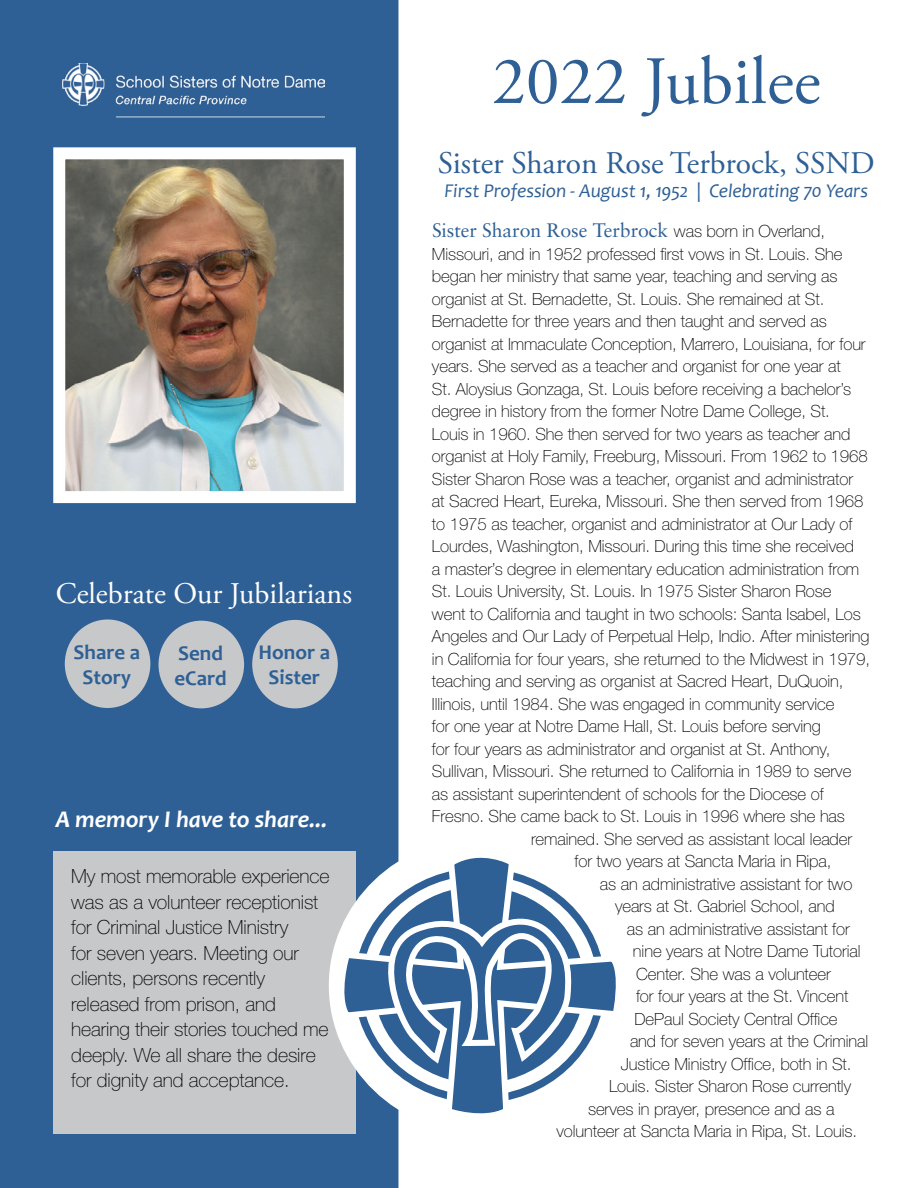
<style>
.page{position:relative;width:918px;height:1188px;background:#fff}
.page>*{position:absolute;margin:0;border:0;box-sizing:border-box;transform-origin:0 0}
.t1{font:67.5px "Adobe Garamond Pro";color:#2e6095}
.t2{font:31.5px "Adobe Garamond Pro";color:#2e6095}
.t3{font:30px "Adobe Garamond Pro";color:#fff}
.t4{font:italic 700 24px "Candara";letter-spacing:-.005em;color:#fff}
.t5{font:700 21px/25.2px "Candara";color:#2e6095;text-align:center}
.t6{font:100 19.5px/25.5px "Helvetica Neue LT Std";letter-spacing:-.005em;color:#000}
.t7{font:italic 19.5px "Candara";letter-spacing:-.005em;color:#2e6095}
.t8{font:19.5px "Sabon LT Pro";letter-spacing:-.005em;color:#2e6095}
.t9{font:100 16.8px "Helvetica Neue LT Std";letter-spacing:-.005em;color:#000}
.s1{font-family:"Helvetica Neue LT Std";font-weight:100;font-size:16.8px;color:#000}
</style>
<div class="page">
<div style="left:0;top:0;width:398px;height:1188px;background:#2f6095"></div>
<div style="left:53px;top:851px;width:303px;height:283px;background:#c7c8ca"></div>
<img style="left:66px;top:160px;width:277px;height:330px">
<div style="left:53px;top:147px;width:303px;height:356px;border:12px solid #fff"></div>
<div style="left:159px;top:621px;width:85px;height:87px;background:#c7c8ca;border-radius:50%"></div>
<div style="left:252px;top:620px;width:86px;height:88px;background:#c7c8ca;border-radius:50%"></div>
<div style="left:65px;top:620px;width:85px;height:88px;background:#c7c8ca;border-radius:50%"></div>
<svg style="left:335px;top:756px;width:281px;height:432px"></svg>
<svg style="left:362px;top:907px;width:214px;height:189px"></svg>
<img style="left:62px;top:63px;width:263px;height:59px">
<h3 class="t3" style="left:56px;top:576px;width:298px">Celebrate Our Jubilarians</h3>
<p class="t5" style="left:74px;top:639px;width:68px">Share a<br>Story</p>
<p class="t5" style="left:174px;top:640px;width:54px;text-align:left">Send eCard</p>
<p class="t5" style="left:258px;top:640px;width:73px">Honor a<br>Sister</p>
<h3 class="t4" style="left:56px;top:805px;width:273px">A memory I have to share...</h3>
<p class="t6" style="left:71px;top:864px;width:260px">My most memorable experience was as a volunteer receptionist for Criminal Justice Ministry<br>for seven years. Meeting our clients, persons recently released from prison, and hearing their stories touched me deeply. We all share the desire for dignity and acceptance.</p>
<h1 class="t1" style="left:492px;top:41px;width:330px">2022 Jubilee</h1>
<h2 class="t2" style="left:438px;top:145px;width:438px">Sister Sharon Rose Terbrock, SSND</h2>
<p class="t7" style="left:445px;top:179px;width:425px">First Profession - August 1, 1952 | Celebrating 70 Years</p>
<p class="t8" style="left:432px;top:218px;width:395px">Sister Sharon Rose Terbrock <span class="s1">was born in Overland,</span></p>
<p class="t9" style="left:432px;top:244px;width:412px">Missouri, and in 1952 professed first vows in St. Louis. She</p>
<p class="t9" style="left:432px;top:267px;width:407px">began her ministry that same year, teaching and serving as</p>
<p class="t9" style="left:432px;top:289px;width:394px">organist at St. Bernadette, St. Louis. She remained at St.</p>
<p class="t9" style="left:432px;top:312px;width:397px">Bernadette for three years and then taught and served as</p>
<p class="t9" style="left:432px;top:334px;width:435px">organist at Immaculate Conception, Marrero, Louisiana, for four</p>
<p class="t9" style="left:432px;top:357px;width:410px">years. She served as a teacher and organist for one year at</p>
<p class="t9" style="left:432px;top:379px;width:421px">St. Aloysius Gonzaga, St. Louis before receiving a bachelor’s</p>
<p class="t9" style="left:432px;top:402px;width:399px">degree in history from the former Notre Dame College, St.</p>
<p class="t9" style="left:432px;top:424px;width:420px">Louis in 1960. She then served for two years as teacher and</p>
<p class="t9" style="left:432px;top:447px;width:437px">organist at Holy Family, Freeburg, Missouri. From 1962 to 1968</p>
<p class="t9" style="left:432px;top:469px;width:423px">Sister Sharon Rose was a teacher, organist and administrator</p>
<p class="t9" style="left:432px;top:492px;width:433px">at Sacred Heart, Eureka, Missouri. She then served from 1968</p>
<p class="t9" style="left:432px;top:514px;width:422px">to 1975 as teacher, organist and administrator at Our Lady of</p>
<p class="t9" style="left:432px;top:537px;width:424px">Lourdes, Washington, Missouri. During this time she received</p>
<p class="t9" style="left:432px;top:559px;width:429px">a master’s degree in elementary education administration from</p>
<p class="t9" style="left:432px;top:582px;width:401px">St. Louis University, St. Louis. In 1975 Sister Sharon Rose</p>
<p class="t9" style="left:432px;top:604px;width:430px">went to California and taught in two schools: Santa Isabel, Los</p>
<p class="t9" style="left:432px;top:627px;width:439px">Angeles and Our Lady of Perpetual Help, Indio. After ministering</p>
<p class="t9" style="left:432px;top:649px;width:440px">in California for four years, she returned to the Midwest in 1979,</p>
<p class="t9" style="left:432px;top:672px;width:413px">teaching and serving as organist at Sacred Heart, DuQuoin,</p>
<p class="t9" style="left:432px;top:694px;width:404px">Illinois, until 1984. She was engaged in community service</p>
<p class="t9" style="left:432px;top:717px;width:390px">for one year at Notre Dame Hall, St. Louis before serving</p>
<p class="t9" style="left:432px;top:739px;width:400px">for four years as administrator and organist at St. Anthony,</p>
<p class="t9" style="left:432px;top:762px;width:421px">Sullivan, Missouri. She returned to California in 1989 to serve</p>
<p class="t9" style="left:432px;top:784px;width:393px">as assistant superintendent of schools for the Diocese of</p>
<p class="t9" style="left:432px;top:807px;width:415px">Fresno. She came back to St. Louis in 1996 where she has</p>
<p class="t9" style="left:531px;top:829px;width:323px">remained. She served as assistant local leader</p>
<p class="t9" style="left:574px;top:852px;width:259px">for two years at Sancta Maria in Ripa,</p>
<p class="t9" style="left:600px;top:874px;width:254px">as an administrative assistant for two</p>
<p class="t9" style="left:615px;top:897px;width:221px">years at St. Gabriel School, and</p>
<p class="t9" style="left:627px;top:919px;width:224px">as an administrative assistant for</p>
<p class="t9" style="left:633px;top:942px;width:229px">nine years at Notre Dame Tutorial</p>
<p class="t9" style="left:636px;top:964px;width:196px">Center. She was a volunteer</p>
<p class="t9" style="left:636px;top:987px;width:214px">for four years at the St. Vincent</p>
<p class="t9" style="left:635px;top:1009px;width:205px">DePaul Society Central Office</p>
<p class="t9" style="left:630px;top:1032px;width:240px">and for seven years at the Criminal</p>
<p class="t9" style="left:621px;top:1054px;width:232px">Justice Ministry Office, both in St.</p>
<p class="t9" style="left:609px;top:1077px;width:244px">Louis. Sister Sharon Rose currently</p>
<p class="t9" style="left:588px;top:1099px;width:248px">serves in prayer, presence and as a</p>
<p class="t9" style="left:557px;top:1122px;width:302px">volunteer at Sancta Maria in Ripa, St. Louis.</p>
</div>
